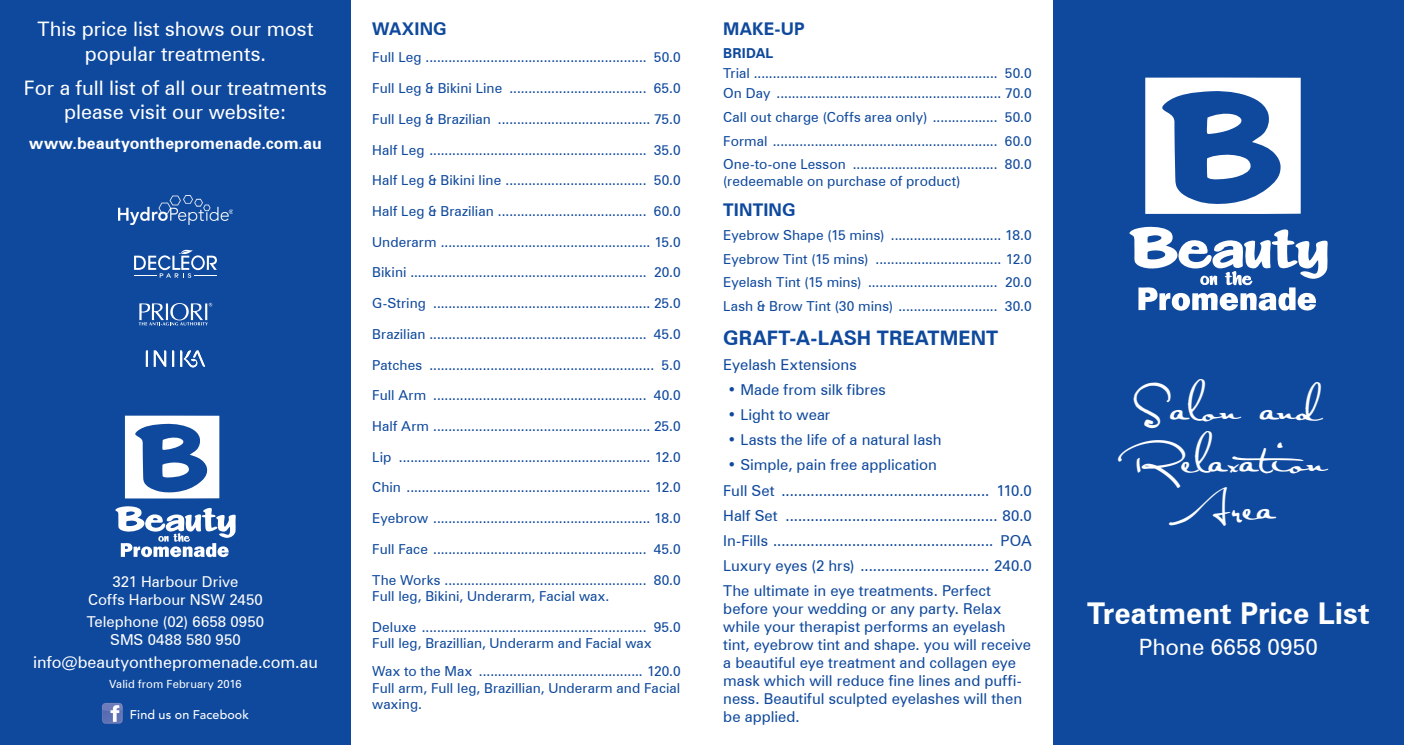
<style>
.page{position:relative;width:1404px;height:745px;background:#fff}
.page>*{position:absolute;margin:0;border:0;box-sizing:border-box;transform-origin:0 0}
.t1{font:38.75px "Satisfaction";color:#fff}
.t2{font:700 30px "Zurich BT";color:#fff}
.t3{font:22.5px "Zurich BT";letter-spacing:.01em;color:#fff}
.t4{font:20px/24px "Zurich BT";color:#fff;text-align:center}
.MAJOR_HEADING{font:700 20px "Zurich BT";letter-spacing:.005em;color:#0f499d}
.MAJOR_HEADING-2{font:700 17.5px "Zurich BT";letter-spacing:.01em;color:#0f499d}
.t5{font:16.25px "Zurich BT";color:#fff}
.t6{font:700 16.25px "Zurich BT";color:#fff}
.Treatment___Price{font:15px/18px "Zurich BT";color:#0f499d}
.Description{font:15px "Zurich BT";color:#0f499d}
.t7{font:15px "Zurich BT";color:#fff}
.Treatment___Price-2{font:13.75px "Zurich BT";letter-spacing:.005em;color:#0f499d}
.Description-2{font:13.75px/16.5px "Zurich BT";letter-spacing:.005em;color:#0f499d}
.Treatment___Price-3{font:700 13.75px "Zurich BT";letter-spacing:.015em;color:#0f499d}
.t8{font:500 12.5px "Avenir";letter-spacing:.01em;color:#fff}
.t9{font:11.25px "Zurich BT";letter-spacing:.01em;color:#fff}
</style>
<div class="page">
<div style="left:1052px;top:0;width:351px;height:744px;background:#0f499d"></div>
<div style="left:0;top:0;width:351px;height:744px;background:#0f499d"></div>
<svg style="left:1145px;top:77px;width:155px;height:137px"></svg>
<svg style="left:1129px;top:226px;width:198px;height:85px"></svg>
<svg style="left:125px;top:415px;width:94px;height:83px"></svg>
<svg style="left:115px;top:506px;width:121px;height:52px"></svg>
<img style="left:102px;top:703px;width:21px;height:20px">
<svg style="left:134px;top:249px;width:83px;height:28px"></svg>
<svg style="left:146px;top:350px;width:59px;height:17px"></svg>
<svg style="left:139px;top:302px;width:74px;height:24px"></svg>
<img style="left:119px;top:195px;width:113px;height:30px">
<p class="t4" style="left:38px;top:17px;width:277px">This price list shows our most popular treatments.</p>
<p class="t4" style="left:24px;top:76px;width:304px">For a full list of all our treatments please visit our website:</p>
<p class="t6" style="left:29px;top:134px;width:294px">www.beautyonthepromenade.com.au</p>
<p class="t7" style="left:113px;top:572px;width:127px">321 Harbour Drive</p>
<p class="t7" style="left:88px;top:590px;width:176px">Coffs Harbour NSW 2450</p>
<p class="t7" style="left:87px;top:612px;width:179px">Telephone (02) 6658 0950</p>
<p class="t7" style="left:110px;top:630px;width:132px">SMS 0488 580 950</p>
<p class="t5" style="left:33px;top:651px;width:286px">info@beautyonthepromenade.com.au</p>
<p class="t9" style="left:109px;top:677px;width:134px">Valid from February 2016</p>
<p class="t8" style="left:130px;top:707px;width:120px">Find us on Facebook</p>
<p class="MAJOR_HEADING-2" style="left:372px;top:18px;width:76px">WAXING</p>
<p class="Treatment___Price-2" style="left:372px;top:49px;width:310px">Full Leg .......................................................... 50.0</p>
<p class="Treatment___Price-2" style="left:372px;top:80px;width:310px">Full Leg &amp; Bikini Line .................................... 65.0</p>
<p class="Treatment___Price-2" style="left:372px;top:111px;width:310px">Full Leg &amp; Brazilian ........................................ 75.0</p>
<p class="Treatment___Price-2" style="left:372px;top:141px;width:310px">Half Leg ......................................................... 35.0</p>
<p class="Treatment___Price-2" style="left:372px;top:172px;width:310px">Half Leg &amp; Bikini line ..................................... 50.0</p>
<p class="Treatment___Price-2" style="left:372px;top:203px;width:310px">Half Leg &amp; Brazilian ....................................... 60.0</p>
<p class="Treatment___Price-2" style="left:372px;top:233px;width:310px">Underarm ....................................................... 15.0</p>
<p class="Treatment___Price-2" style="left:372px;top:264px;width:310px">Bikini .............................................................. 20.0</p>
<p class="Treatment___Price-2" style="left:372px;top:295px;width:310px">G-String ......................................................... 25.0</p>
<p class="Treatment___Price-2" style="left:372px;top:325px;width:310px">Brazilian ......................................................... 45.0</p>
<p class="Treatment___Price-2" style="left:372px;top:356px;width:310px">Patches ........................................................... 5.0</p>
<p class="Treatment___Price-2" style="left:372px;top:387px;width:310px">Full Arm ........................................................ 40.0</p>
<p class="Treatment___Price-2" style="left:372px;top:417px;width:310px">Half Arm ......................................................... 25.0</p>
<p class="Treatment___Price-2" style="left:372px;top:448px;width:310px">Lip .................................................................. 12.0</p>
<p class="Treatment___Price-2" style="left:372px;top:479px;width:310px">Chin ................................................................ 12.0</p>
<p class="Treatment___Price-2" style="left:372px;top:509px;width:310px">Eyebrow ......................................................... 18.0</p>
<p class="Treatment___Price-2" style="left:372px;top:540px;width:310px">Full Face ........................................................ 45.0</p>
<p class="Treatment___Price-2" style="left:372px;top:571px;width:310px">The Works ..................................................... 80.0</p>
<p class="Description-2" style="left:372px;top:587px;width:238px">Full leg, Bikini, Underarm, Facial wax.</p>
<p class="Description-2" style="left:372px;top:618px;width:310px">Deluxe ........................................................... 95.0</p>
<p class="Description-2" style="left:372px;top:634px;width:281px">Full leg, Brazillian, Underarm and Facial wax</p>
<p class="Description-2" style="left:372px;top:662px;width:310px">Wax to the Max ........................................... 120.0</p>
<p class="Description-2" style="left:372px;top:679px;width:309px">Full arm, Full leg, Brazillian, Underarm and Facial waxing.</p>
<p class="MAJOR_HEADING-2" style="left:723px;top:18px;width:83px">MAKE-UP</p>
<p class="Treatment___Price-3" style="left:723px;top:45px;width:52px">BRIDAL</p>
<p class="Treatment___Price-2" style="left:723px;top:65px;width:310px">Trial ................................................................ 50.0</p>
<p class="Treatment___Price-2" style="left:723px;top:85px;width:310px">On Day ........................................................... 70.0</p>
<p class="Treatment___Price-2" style="left:723px;top:109px;width:206px">Call out charge (Coffs area only)</p>
<p class="Treatment___Price-2" style="left:1004px;top:109px;width:28px">50.0</p>
<p class="Treatment___Price-2" style="left:723px;top:132px;width:310px">Formal ........................................................... 60.0</p>
<p class="Treatment___Price-2" style="left:723px;top:156px;width:310px">One-to-one Lesson ...................................... 80.0</p>
<p class="Treatment___Price-2" style="left:723px;top:172px;width:239px">(redeemable on purchase of product)</p>
<p class="MAJOR_HEADING-2" style="left:723px;top:199px;width:74px">TINTING</p>
<p class="Treatment___Price-2" style="left:723px;top:227px;width:310px">Eyebrow Shape (15 mins) ............................. 18.0</p>
<p class="Treatment___Price-2" style="left:723px;top:250px;width:310px">Eyebrow Tint (15 mins) ................................. 12.0</p>
<p class="Treatment___Price-2" style="left:723px;top:274px;width:310px">Eyelash Tint (15 mins) .................................. 20.0</p>
<p class="Treatment___Price-2" style="left:723px;top:297px;width:310px">Lash &amp; Brow Tint (30 mins) .......................... 30.0</p>
<p class="MAJOR_HEADING" style="left:723px;top:325px;width:276px">GRAFT-A-LASH TREATMENT</p>
<p class="Description" style="left:723px;top:355px;width:135px">Eyelash Extensions</p>
<p class="Description" style="left:727px;top:380px;width:160px">• Made from silk fibres</p>
<p class="Description" style="left:727px;top:405px;width:105px">• Light to wear</p>
<p class="Description" style="left:727px;top:430px;width:216px">• Lasts the life of a natural lash</p>
<p class="Description" style="left:727px;top:455px;width:211px">• Simple, pain free application</p>
<p class="Treatment___Price" style="left:723px;top:481px;width:310px">Full Set .................................................. 110.0</p>
<p class="Treatment___Price" style="left:723px;top:506px;width:310px">Half Set ................................................... 80.0</p>
<p class="Treatment___Price" style="left:723px;top:531px;width:310px">In-Fills ..................................................... POA</p>
<p class="Treatment___Price" style="left:723px;top:556px;width:310px">Luxury eyes (2 hrs) ............................... 240.0</p>
<p class="Treatment___Price" style="left:723px;top:581px;width:309px">The ultimate in eye treatments. Perfect before your wedding or any party. Relax while your therapist performs an eyelash tint, eyebrow tint and shape. you will receive a beautiful eye treatment and collagen eye mask which will reduce fine lines and puffi&shy;ness. Beautiful sculpted eyelashes will then be applied.</p>
<p class="t1" style="left:1133px;top:382px;width:191px">Salon and</p>
<p class="t1" style="left:1130px;top:435px;width:199px">Relaxation</p>
<p class="t1" style="left:1182px;top:481px;width:94px">Area</p>
<p class="t2" style="left:1086px;top:595px;width:284px">Treatment Price List</p>
<p class="t3" style="left:1138px;top:632px;width:180px">Phone 6658 0950</p>
</div>
